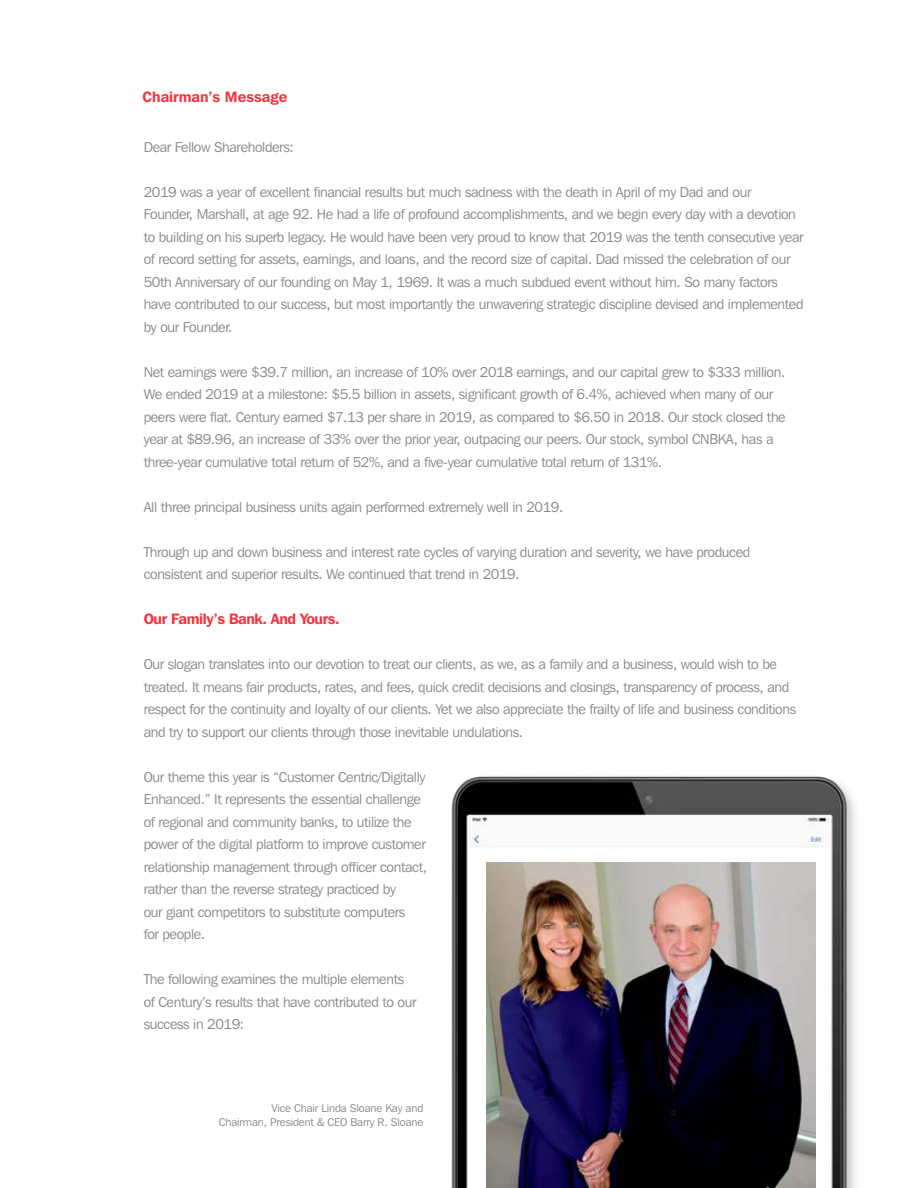
<style>
.page{position:relative;width:918px;height:1188px;background:#fff}
.page>*{position:absolute;margin:0;border:0;box-sizing:border-box;transform-origin:0 0}
.t1{font:600 15px "Franklin Gothic IT Cby BT";letter-spacing:-.025em;color:#f5333f}
.t2{font:600 15px "Franklin Gothic IT Cby BT";color:#f5333f}
.t3{font:14.25px/22.5px "Franklin Gothic IT Cby BT";letter-spacing:-.025em;color:#888b8d}
.t4{font:11.25px/13.5px "Franklin Gothic IT Cby BT";letter-spacing:-.01em;color:#888b8d;text-align:right}
</style>
<div class="page">
<div style="left:449px;top:774px;width:411px;height:414px;background:#231f20;opacity:.25"></div>
<img style="left:449px;top:774px;width:400px;height:414px">
<img style="left:486px;top:862px;width:329px;height:326px">
<p class="t2" style="left:143px;top:87px;width:146px">Chairman’s Message</p>
<p class="t3" style="left:144px;top:135px;width:152px">Dear Fellow Shareholders:</p>
<p class="t3" style="left:144px;top:180px;width:661px">2019 was a year of excellent fnancial results but much sadness with the death in April of my Dad and our Founder, Marshall, at age 92. He had a life of profound accomplishments, and we begin every day with a devotion to building on his superb legacy. He would have been very proud to know that 2019 was the tenth consecutive year of record setting for assets, earnings, and loans, and the record size of capital. Dad missed the celebration of our 50th Anniversary of our founding on May 1, 1969. It was a much subdued event without him. So many factors have contributed to our success, but most importantly the unwavering strategic discipline devised and implemented by our Founder.</p>
<p class="t3" style="left:144px;top:360px;width:644px">Net earnings were $39.7 million, an increase of 10% over 2018 earnings, and our capital grew to $333 million.<br>We ended 2019 at a milestone: $5.5 billion in assets, signifcant growth of 6.4%, achieved when many of our peers were fat. Century earned $7.13 per share in 2019, as compared to $6.50 in 2018. Our stock closed the year at $89.96, an increase of 33% over the prior year, outpacing our peers. Our stock, symbol CNBKA, has a three-year cumulative total return of 52%, and a fve-year cumulative total return of 131%.</p>
<p class="t3" style="left:144px;top:495px;width:421px">All three principal business units again performed extremely well in 2019.</p>
<p class="t3" style="left:144px;top:540px;width:608px">Through up and down business and interest rate cycles of varying duration and severity, we have produced consistent and superior results. We continued that trend in 2019.</p>
<p class="t1" style="left:144px;top:609px;width:198px">Our Family’s Bank. And Yours.</p>
<p class="t3" style="left:144px;top:653px;width:654px">Our slogan translates into our devotion to treat our clients, as we, as a family and a business, would wish to be treated. It means fair products, rates, and fees, quick credit decisions and closings, transparency of process, and respect for the continuity and loyalty of our clients. Yet we also appreciate the frailty of life and business conditions and try to support our clients through those inevitable undulations.</p>
<p class="t3" style="left:144px;top:765px;width:285px">Our theme this year is “Customer Centric/Digitally Enhanced.” It represents the essential challenge of regional and community banks, to utilize the power of the digital platform to improve customer relationship management through offcer contact, rather than the reverse strategy practiced by<br>our giant competitors to substitute computers<br>for people.</p>
<p class="t3" style="left:144px;top:968px;width:274px">The following examines the multiple elements of Century’s results that have contributed to our success in 2019:</p>
<p class="t4" style="left:219px;top:1102px;width:206px">Vice Chair Linda Sloane Kay and<br>Chairman, President &amp; CEO Barry R. Sloane</p>
</div>
